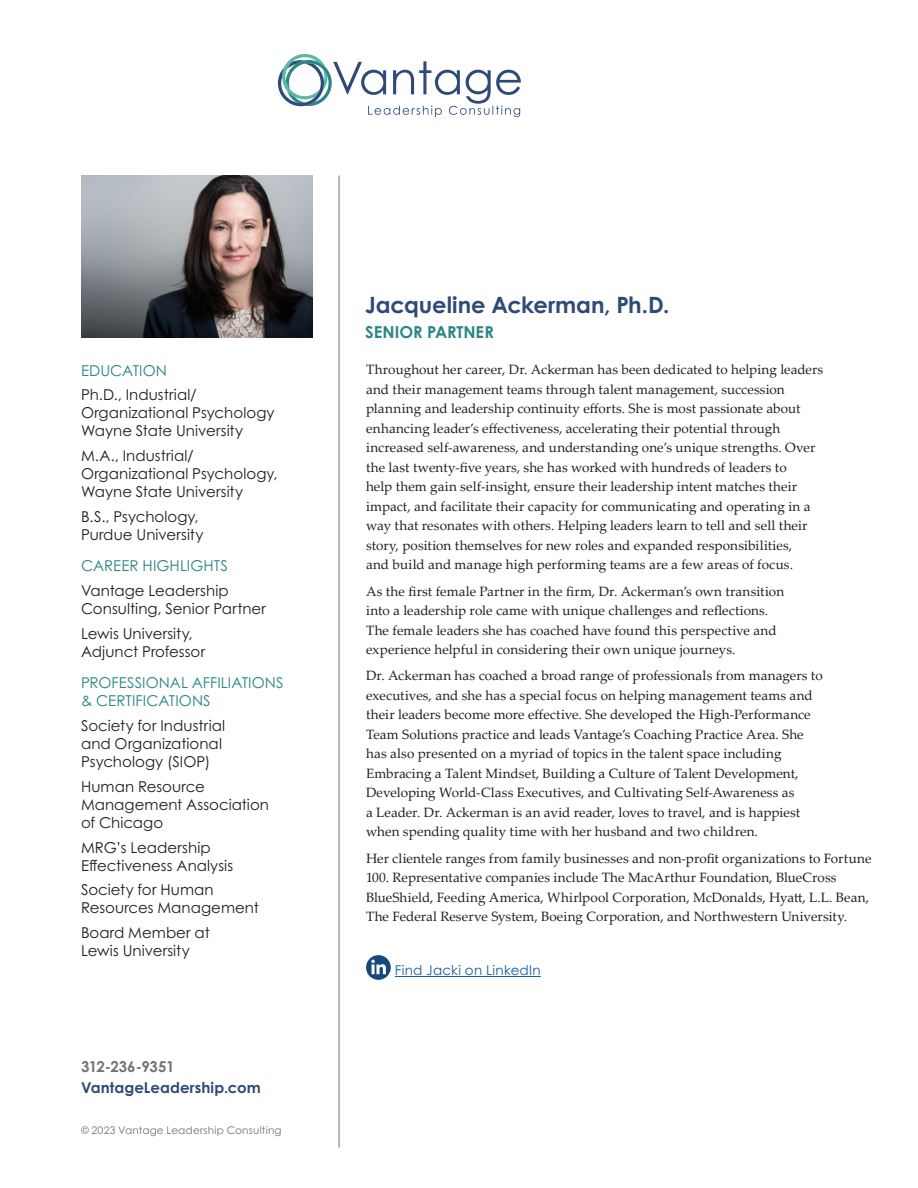
<style>
.page{position:relative;width:918px;height:1188px;background:#fff}
.page>*{position:absolute;margin:0;border:0;box-sizing:border-box;transform-origin:0 0}
.Name{font:700 22.5px "Century Gothic Pro";letter-spacing:-.005em;color:#2f4a79}
.t1{font:700 16.5px "Century Gothic Pro";color:#2c8686}
.Hilites_Item{font:15px/18px "Century Gothic Pro";letter-spacing:.005em;color:#231f20}
.Hilites_Section{font:15px/18px "Century Gothic Pro";letter-spacing:.005em;color:#2c8686}
.t2{font:700 15px "Century Gothic Pro";letter-spacing:.005em;color:#2f4a79}
.t3{font:700 15px "Century Gothic Pro";letter-spacing:-.01em;color:#737373}
.Body{font:13.5px/19.5px "Palatino Linotype";letter-spacing:.005em;color:#231f20}
.Body-2{font:13.5px "Century Gothic Pro";letter-spacing:.02em;color:#175d9e}
.t4{font:10.5px "Century Gothic Pro";letter-spacing:.015em;color:#737373}
</style>
<div class="page">
<hr style="left:395px;top:976px;width:146px;height:1px;background:#175d9e">
<div style="left:366px;top:955px;width:25px;height:25px;background:#15497b;border-radius:50%"></div>
<svg style="left:371px;top:960px;width:15px;height:14px"></svg>
<svg style="left:278px;top:54px;width:243px;height:63px"></svg>
<hr style="left:338px;top:176px;width:2px;height:971px;background:#a1a3a3">
<img style="left:81px;top:176px;width:231px;height:162px">
<p class="Hilites_Section" style="left:81px;top:361px;width:87px">EDUCATION</p>
<p class="Hilites_Item" style="left:81px;top:386px;width:195px">Ph.D., Industrial/<br>Organizational Psychology<br>Wayne State University</p>
<p class="Hilites_Item" style="left:81px;top:446px;width:198px">M.A., Industrial/<br>Organizational Psychology,<br>Wayne State University</p>
<p class="Hilites_Item" style="left:81px;top:507px;width:124px">B.S., Psychology,<br>Purdue University</p>
<p class="Hilites_Section" style="left:81px;top:557px;width:148px">CAREER HIGHLIGHTS</p>
<p class="Hilites_Item" style="left:81px;top:581px;width:187px">Vantage Leadership<br>Consulting, Senior Partner</p>
<p class="Hilites_Item" style="left:81px;top:624px;width:126px">Lewis University,<br>Adjunct Professor</p>
<p class="Hilites_Section" style="left:81px;top:674px;width:204px">PROFESSIONAL AFFILIATIONS &amp; CERTIFICATIONS</p>
<p class="Hilites_Item" style="left:81px;top:716px;width:146px">Society for Industrial and Organizational<br>Psychology (SIOP)</p>
<p class="Hilites_Item" style="left:81px;top:777px;width:190px">Human Resource<br>Management Association of Chicago</p>
<p class="Hilites_Item" style="left:81px;top:838px;width:154px">MRG’s Leadership<br>Effectiveness Analysis</p>
<p class="Hilites_Item" style="left:81px;top:881px;width:179px">Society for Human<br>Resources Management</p>
<p class="Hilites_Item" style="left:81px;top:923px;width:130px">Board Member at<br>Lewis University</p>
<p class="t3" style="left:81px;top:1057px;width:95px">312-236-9351</p>
<p class="t2" style="left:81px;top:1078px;width:181px">VantageLeadership.com</p>
<p class="t4" style="left:81px;top:1124px;width:202px">© 2023 Vantage Leadership Consulting</p>
<p class="Name" style="left:365px;top:291px;width:305px">Jacqueline Ackerman, Ph.D.</p>
<p class="t1" style="left:365px;top:321px;width:130px">SENIOR PARTNER</p>
<p class="Body" style="left:366px;top:360px;width:459px">Throughout her career, Dr. Ackerman has been dedicated to helping leaders and their management teams through talent management, succession planning and leadership continuity efforts. She is most passionate about enhancing leader’s effectiveness, accelerating their potential through increased self-awareness, and understanding one’s unique strengths. Over the last twenty-five years, she has worked with hundreds of leaders to<br>help them gain self-insight, ensure their leadership intent matches their impact, and facilitate their capacity for communicating and operating in a way that resonates with others. Helping leaders learn to tell and sell their story, position themselves for new roles and expanded responsibilities,<br>and build and manage high performing teams are a few areas of focus.</p>
<p class="Body" style="left:366px;top:581px;width:420px">As the first female Partner in the firm, Dr. Ackerman’s own transition into a leadership role came with unique challenges and reflections.<br>The female leaders she has coached have found this perspective and experience helpful in considering their own unique journeys.</p>
<p class="Body" style="left:366px;top:666px;width:458px">Dr. Ackerman has coached a broad range of professionals from managers to executives, and she has a special focus on helping management teams and their leaders become more effective. She developed the High-Performance Team Solutions practice and leads Vantage’s Coaching Practice Area. She has also presented on a myriad of topics in the talent space including Embracing a Talent Mindset, Building a Culture of Talent Development, Developing World-Class Executives, and Cultivating Self-Awareness as<br>a Leader. Dr. Ackerman is an avid reader, loves to travel, and is happiest when spending quality time with her husband and two children.</p>
<p class="Body" style="left:366px;top:848px;width:507px">Her clientele ranges from family businesses and non-profit organizations to Fortune 100. Representative companies include The MacArthur Foundation, BlueCross BlueShield, Feeding America, Whirlpool Corporation, McDonalds, Hyatt, L.L. Bean, The Federal Reserve System, Boeing Corporation, and Northwestern University.</p>
<p class="Body-2" style="left:395px;top:962px;width:147px">Find Jacki on LinkedIn</p>
</div>
